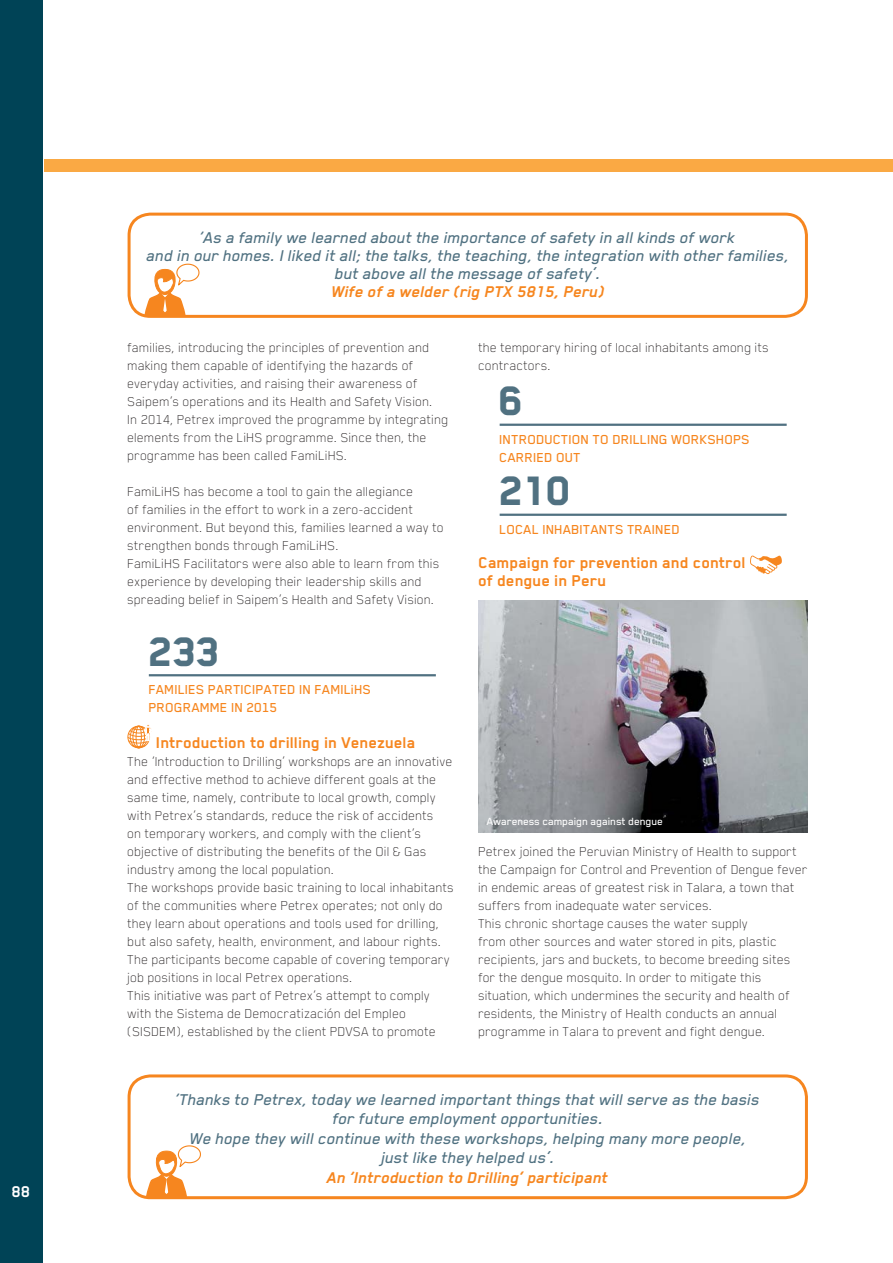
<style>
.page{position:relative;width:893px;height:1263px;background:#fff}
.page>*{position:absolute;margin:0;border:0;box-sizing:border-box;transform-origin:0 0}
.t1{font:800 47.4px "Blender Pro";letter-spacing:-.02em;color:#507181}
.t2{font:italic 500 18px/19.5px "Blender Pro";color:#507181;text-align:center}
.t3{font:700 18px/18px "Blender Pro";color:#f6861f}
.t4{font:italic 700 18px "Blender Pro";color:#f6861f}
.t5{font:700 18px "Blender Pro";color:#fff}
.t6{font:100 15px/18px "Blender Pro";color:#231f20}
.t7{font:500 15px/18px "Blender Pro";color:#f6861f}
.t8{font:500 12px "Blender Pro";letter-spacing:-.01em;color:#fff}
</style>
<div class="page">
<div style="left:0;top:0;width:43px;height:1263px;background:#004356"></div>
<div style="left:44px;top:159px;width:849px;height:13px;background:#faa944"></div>
<hr style="left:500px;top:424px;width:287px;height:2px;background:#507181">
<hr style="left:500px;top:514px;width:287px;height:2px;background:#507181">
<svg style="left:750px;top:555px;width:32px;height:19px"></svg>
<hr style="left:149px;top:674px;width:287px;height:2px;background:#507181">
<div style="left:130px;top:726px;width:18px;height:22px;border:1px solid #f6861f;border-radius:50%"></div>
<div style="left:136px;top:726px;width:6px;height:22px;border:1px solid #f6861f;border-radius:50%"></div>
<svg style="left:127px;top:724px;width:24px;height:23px"></svg>
<div style="left:128px;top:213px;width:680px;height:105px;border:3px solid #f6861f;border-radius:21px"></div>
<img style="left:478px;top:601px;width:330px;height:231px">
<svg style="left:144px;top:263px;width:56px;height:54px"></svg>
<div style="left:128px;top:1074px;width:680px;height:125px;border:3px solid #f6861f;border-radius:21px"></div>
<svg style="left:146px;top:1145px;width:56px;height:53px"></svg>
<p class="t5" style="left:12px;top:1184px;width:20px">88</p>
<p class="t2" style="left:146px;top:230px;width:644px;line-height:18px">‘As a family we learned about the importance of safety in all kinds of work<br>and in our homes. I liked it all; the talks, the teaching, the integration with other families, but above all the message of safety’.</p>
<p class="t4" style="left:331px;top:284px;width:275px">Wife of a welder (rig PTX 5815, Peru)</p>
<p class="t6" style="left:128px;top:340px;width:323px">families, introducing the principles of prevention and making them capable of identifying the hazards of everyday activities, and raising their awareness of Saipem’s operations and its Health and Safety Vision.<br>In 2014, Petrex improved the programme by integrating elements from the LiHS programme. Since then, the programme has been called FamiLiHS.</p>
<p class="t6" style="left:128px;top:484px;width:318px">FamiLiHS has become a tool to gain the allegiance<br>of families in the effort to work in a zero-accident environment. But beyond this, families learned a way to strengthen bonds through FamiLiHS.<br>FamiLiHS Facilitators were also able to learn from this experience by developing their leadership skills and spreading belief in Saipem’s Health and Safety Vision.</p>
<h1 class="t1" style="left:149px;top:621px;width:73px">233</h1>
<p class="t7" style="left:149px;top:682px;width:224px">FAMILIES PARTICIPATED IN FAMILiHS<br>PROGRAMME IN 2015</p>
<p class="t3" style="left:156px;top:735px;width:261px">Introduction to drilling in Venezuela</p>
<p class="t6" style="left:128px;top:754px;width:328px">The ‘Introduction to Drilling’ workshops are an innovative and effective method to achieve different goals at the same time, namely, contribute to local growth, comply with Petrex’s standards, reduce the risk of accidents<br>on temporary workers, and comply with the client’s objective of distributing the benefits of the Oil &amp; Gas industry among the local population.<br>The workshops provide basic training to local inhabitants of the communities where Petrex operates; not only do they learn about operations and tools used for drilling, but also safety, health, environment, and labour rights.<br>The participants become capable of covering temporary job positions in local Petrex operations.<br>This initiative was part of Petrex’s attempt to comply with the Sistema de Democratización del Empleo (SISDEM), established by the client PDVSA to promote</p>
<p class="t6" style="left:478px;top:340px;width:292px">the temporary hiring of local inhabitants among its contractors.</p>
<h1 class="t1" style="left:500px;top:371px;width:26px">6</h1>
<p class="t7" style="left:500px;top:431px;width:252px">INTRODUCTION TO DRILLING WORKSHOPS<br>CARRIED OUT</p>
<h1 class="t1" style="left:500px;top:461px;width:73px">210</h1>
<p class="t7" style="left:500px;top:521px;width:182px">LOCAL INHABITANTS TRAINED</p>
<p class="t3" style="left:478px;top:555px;width:269px">Campaign for prevention and control of dengue in Peru</p>
<p class="t8" style="left:487px;top:816px;width:178px">Awareness campaign against dengue</p>
<p class="t6" style="left:478px;top:844px;width:331px">Petrex joined the Peruvian Ministry of Health to support the Campaign for Control and Prevention of Dengue fever in endemic areas of greatest risk in Talara, a town that suffers from inadequate water services.<br>This chronic shortage causes the water supply<br>from other sources and water stored in pits, plastic recipients, jars and buckets, to become breeding sites for the dengue mosquito. In order to mitigate this situation, which undermines the security and health of residents, the Ministry of Health conducts an annual programme in Talara to prevent and fight dengue.</p>
<p class="t2" style="left:175px;top:1091px;width:586px">‘Thanks to Petrex, today we learned important things that will serve as the basis for future employment opportunities.<br>We hope they will continue with these workshops, helping many more people, just like they helped us’.</p>
<p class="t4" style="left:326px;top:1170px;width:283px">An ‘Introduction to Drilling’ participant</p>
</div>
